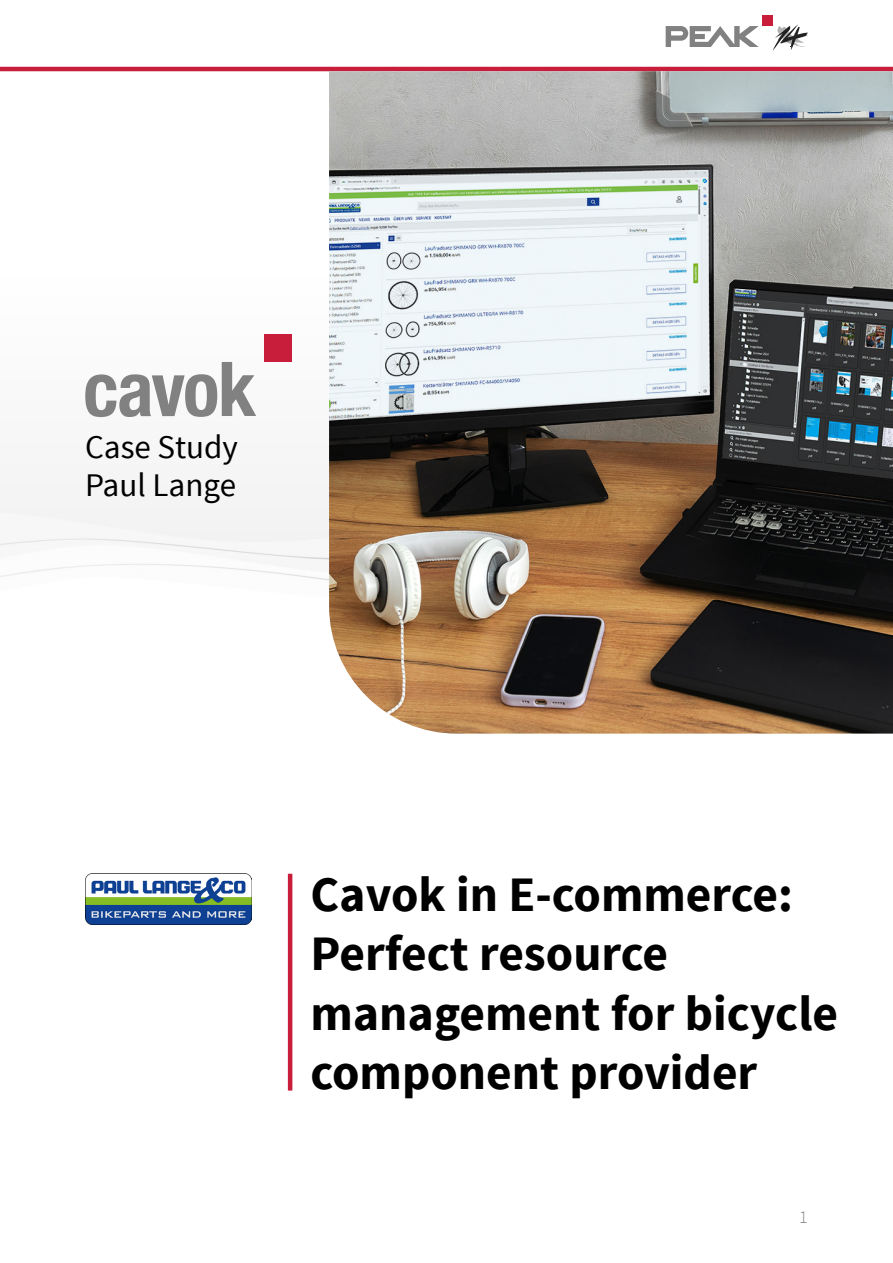
<style>
.page{position:relative;width:893px;height:1263px;background:#fff}
.page>*{position:absolute;margin:0;border:0;box-sizing:border-box;transform-origin:0 0}
.t1{font:700 49.5px/59.4px "Source Sans Pro";color:#000}
.t2{font:33px/37.5px "Source Sans Pro";color:#000}
.t3{font:300 18px "Source Sans Pro";color:#878787}
</style>
<div class="page">
<hr style="left:0;top:67px;width:893px;height:4px;background:#c81e3c">
<hr style="left:288px;top:874px;width:4px;height:216px;background:#c81e3c">
<div style="left:762px;top:16px;width:10px;height:10px;background:#c81e3c"></div>
<svg style="left:666px;top:26px;width:93px;height:21px"></svg>
<svg style="left:772px;top:25px;width:36px;height:26px"></svg>
<div style="left:264px;top:334px;width:28px;height:28px;background:#c81e3c"></div>
<svg style="left:85px;top:362px;width:171px;height:55px"></svg>
<img style="left:85px;top:874px;width:166px;height:51px">
<img style="left:329px;top:71px;width:564px;height:663px">
<p class="t2" style="left:85px;top:429px;width:154px">Case Study<br>Paul Lange</p>
<p class="t1" style="left:310px;top:866px;width:529px">Cavok in E-commerce:<br>Perfect resource management for bicycle component provider</p>
<p class="t3" style="left:799px;top:1206px;width:10px">1</p>
</div>
